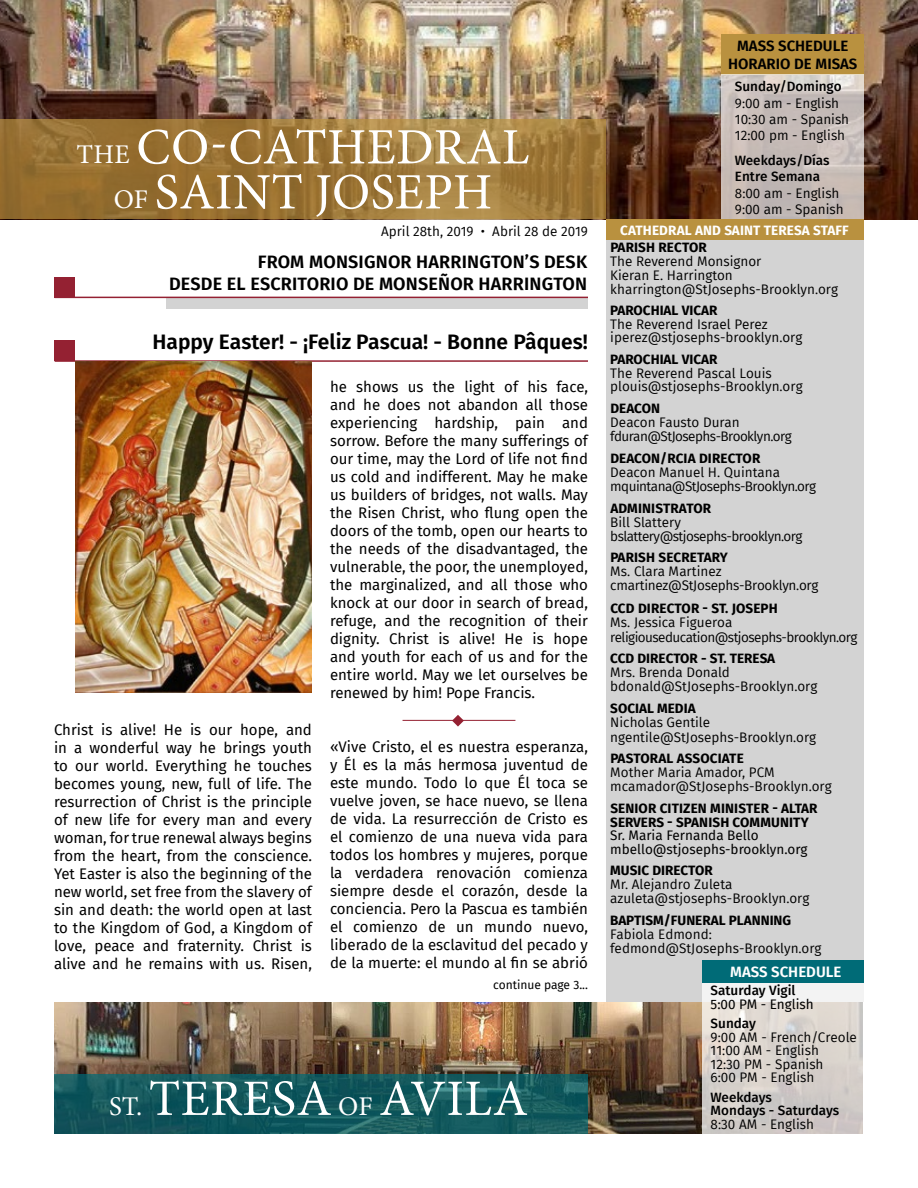
<style>
.page{position:relative;width:918px;height:1188px;background:#fff}
.page>*{position:absolute;margin:0;border:0;box-sizing:border-box;transform-origin:0 0}
.t1{font:51px/45px "Minion Pro";letter-spacing:.01em;color:#fff;text-align:center}
.t2{font:600 21px "Fira Sans";color:#000}
.t3{font:600 18px/21.6px "Fira Sans";letter-spacing:.01em;color:#000;text-align:right}
.t4{font:15px/18px "Fira Sans";color:#000;text-align:justify}
.t5{font:600 15px/18px "Fira Sans";color:#000;text-align:center}
.t6{font:600 15px "Fira Sans";color:#fff}
.t7{font:13.5px/13.8px "Fira Sans";color:#000}
.t8{font:700 13.5px/13.8px "Fira Sans";color:#000}
.t9{font:13.5px/14.1px "Fira Sans";letter-spacing:-.04em;color:#000}
.t10{font:500 13.5px/16.2px "Fira Sans";color:#000}
.t11{font:13.5px/13.8px "Fira Sans";color:#000}
.t12{font:13.5px/14.1px "Fira Sans";letter-spacing:-.02em;color:#000}
.t13{font:700 13.5px "Fira Sans";letter-spacing:.01em;color:#fff}
.t14{font:12px "Fira Sans";color:#000}
.s1{font-size:27px}
</style>
<div class="page">
<div style="left:166px;top:298px;width:422px;height:11px;background:#d3d3d3"></div>
<hr style="left:55px;top:297px;width:533px;height:1px;background:#942132">
<div style="left:55px;top:277px;width:20px;height:20px;background:#942132"></div>
<hr style="left:55px;top:360px;width:533px;height:2px;background:#942132">
<div style="left:55px;top:341px;width:20px;height:20px;background:#942132"></div>
<img style="left:0;top:0;width:918px;height:219px">
<div style="left:606px;top:238px;width:258px;height:764px;background:#d3d3d3"></div>
<svg style="left:0;top:120px;width:606px;height:99px;background:#9d7738"></svg>
<div style="left:606px;top:219px;width:258px;height:20px;background:#b9913f"></div>
<div style="left:721px;top:34px;width:143px;height:40px;background:#b9913f"></div>
<svg style="left:721px;top:74px;width:143px;height:145px;background:#c8beba"></svg>
<img style="left:54px;top:1002px;width:648px;height:132px">
<svg style="left:54px;top:1075px;width:534px;height:59px;background:#14595e"></svg>
<svg style="left:702px;top:983px;width:162px;height:151px;background:#dbd5d1"></svg>
<div style="left:702px;top:960px;width:162px;height:23px;background:#006b77"></div>
<svg style="left:452px;top:715px;width:12px;height:12px"></svg>
<hr style="left:403px;top:720px;width:112px;height:1px;background:#942132">
<img style="left:75px;top:362px;width:237px;height:330px">
<h1 class="t1" style="left:77px;top:125px;width:454px"><span class="s1">THE</span> CO-CATHEDRAL<br><span class="s1">OF</span> SAINT JOSEPH</h1>
<p class="t7" style="left:381px;top:224px;width:208px">April 28th, 2019 • Abril 28 de 2019</p>
<p class="t3" style="left:169px;top:250px;width:420px">FROM MONSIGNOR HARRINGTON’S DESK<br>DESDE EL ESCRITORIO DE MONSEÑOR HARRINGTON</p>
<h2 class="t2" style="left:153px;top:324px;width:437px">Happy Easter! - ¡Feliz Pascua! - Bonne Pâques!</h2>
<p class="t4" style="left:54px;top:721px;width:260px">Christ is alive! He is our hope, and in a wonderful way he brings youth to our world. Everything he touches becomes young, new, full of life. The resurrection of Christ is the principle of new life for every man and every woman, for true renewal always begins from the heart, from the conscience.<br>Yet Easter is also the beginning of the new world, set free from the slavery of sin and death: the world open at last to the Kingdom of God, a Kingdom of love, peace and fraternity. Christ is alive and he remains with us. Risen,</p>
<p class="t4" style="left:330px;top:377px;width:260px">he shows us the light of his face, and he does not abandon all those experiencing hardship, pain and sorrow. Before the many sufferings of our time, may the Lord of life not find us cold and indifferent. May he make us builders of bridges, not walls. May the Risen Christ, who flung open the doors of the tomb, open our hearts to the needs of the disadvantaged, the vulnerable, the poor, the unemployed, the marginalized, and all those who knock at our door in search of bread, refuge, and the recognition of their dignity. Christ is alive! He is hope and youth for each of us and for the entire world. May we let ourselves be renewed by him! Pope Francis.</p>
<p class="t4" style="left:330px;top:737px;width:260px">«Vive Cristo, el es nuestra esperanza, y Él es la más hermosa juventud de este mundo. Todo lo que Él toca se vuelve joven, se hace nuevo, se llena de vida. La resurrección de Cristo es el comienzo de una nueva vida para todos los hombres y mujeres, porque la verdadera renovación comienza siempre desde el corazón, desde la conciencia. Pero la Pascua es también el comienzo de un mundo nuevo, liberado de la esclavitud del pecado y de la muerte: el mundo al fin se abrió</p>
<p class="t14" style="left:493px;top:975px;width:96px">continue page 3...</p>
<h1 class="t1" style="left:109px;top:1076px;width:420px"><span class="s1">ST.</span> TERESA <span class="s1">OF</span> AVILA</h1>
<p class="t5" style="left:728px;top:36px;width:131px">MASS SCHEDULE<br>HORARIO DE MISAS</p>
<p class="t10" style="left:735px;top:78px;width:108px">Sunday/Domingo</p>
<p class="t7" style="left:735px;top:94px;width:116px;line-height:16.2px">9:00 am - English<br>10:30 am - Spanish<br>12:00 pm - English</p>
<p class="t10" style="left:735px;top:152px;width:96px">Weekdays/Días<br>Entre Semana</p>
<p class="t7" style="left:735px;top:184px;width:110px;line-height:16.2px">8:00 am - English<br>9:00 am - Spanish</p>
<p class="t13" style="left:620px;top:219px;width:230px">CATHEDRAL AND SAINT TERESA STAFF</p>
<p class="t8" style="left:610px;top:240px;width:98px">PARISH RECTOR</p>
<p class="t7" style="left:610px;top:254px;width:229px">The Reverend Monsignor<br>Kieran E. Harrington kharrington@StJosephs-Brooklyn.org</p>
<p class="t8" style="left:610px;top:302px;width:109px">PAROCHIAL VICAR</p>
<p class="t7" style="left:610px;top:317px;width:194px">The Reverend Israel Perez iperez@stjosephs-brooklyn.org</p>
<p class="t8" style="left:610px;top:351px;width:109px">PAROCHIAL VICAR</p>
<p class="t7" style="left:610px;top:366px;width:194px">The Reverend Pascal Louis plouis@stjosephs-Brooklyn.org</p>
<p class="t8" style="left:610px;top:400px;width:51px">DEACON</p>
<p class="t9" style="left:610px;top:415px;width:183px">Deacon Fausto Duran fduran@StJosephs-Brooklyn.org</p>
<p class="t8" style="left:610px;top:450px;width:152px">DEACON/RCIA DIRECTOR</p>
<p class="t9" style="left:610px;top:465px;width:207px">Deacon Manuel H. Quintana mquintana@StJosephs-Brooklyn.org</p>
<p class="t8" style="left:610px;top:500px;width:102px">ADMINISTRATOR</p>
<p class="t9" style="left:610px;top:515px;width:194px">Bill Slattery bslattery@stjosephs-brooklyn.org</p>
<p class="t8" style="left:610px;top:550px;width:119px">PARISH SECRETARY</p>
<p class="t12" style="left:610px;top:564px;width:210px">Ms. Clara Martinez cmartinez@StJosephs-Brooklyn.org</p>
<p class="t8" style="left:610px;top:600px;width:169px">CCD DIRECTOR - ST. JOSEPH</p>
<p class="t9" style="left:610px;top:615px;width:249px;line-height:14.5px">Ms. Jessica Figueroa religiouseducation@stjosephs-brooklyn.org</p>
<p class="t8" style="left:610px;top:651px;width:166px">CCD DIRECTOR - ST. TERESA</p>
<p class="t7" style="left:610px;top:665px;width:209px">Mrs. Brenda Donald bdonald@StJosephs-Brooklyn.org</p>
<p class="t8" style="left:610px;top:701px;width:87px">SOCIAL MEDIA</p>
<p class="t7" style="left:610px;top:715px;width:207px;line-height:14.2px">Nicholas Gentile ngentile@StJosephs-Brooklyn.org</p>
<p class="t8" style="left:610px;top:751px;width:135px">PASTORAL ASSOCIATE</p>
<p class="t7" style="left:610px;top:765px;width:223px">Mother Maria Amador, PCM mcamador@StJosephs-Brooklyn.org</p>
<p class="t8" style="left:610px;top:800px;width:209px">SENIOR CITIZEN MINISTER - ALTAR<br>SERVERS - SPANISH COMMUNITY</p>
<p class="t11" style="left:610px;top:828px;width:199px">Sr. Maria Fernanda Bello mbello@stjosephs-brooklyn.org</p>
<p class="t8" style="left:610px;top:863px;width:104px">MUSIC DIRECTOR</p>
<p class="t7" style="left:610px;top:877px;width:201px">Mr. Alejandro Zuleta azuleta@stjosephs-Brooklyn.org</p>
<p class="t8" style="left:610px;top:912px;width:183px">BAPTISM/FUNERAL PLANNING</p>
<p class="t7" style="left:610px;top:927px;width:213px">Fabiola Edmond: fedmond@StJosephs-Brooklyn.org</p>
<p class="t6" style="left:730px;top:960px;width:113px">MASS SCHEDULE</p>
<p class="t10" style="left:711px;top:982px;width:86px">Saturday Vigil</p>
<p class="t11" style="left:711px;top:997px;width:105px">5:00 PM - English</p>
<p class="t10" style="left:711px;top:1015px;width:47px">Sunday</p>
<p class="t7" style="left:711px;top:1030px;width:148px">9:00 AM - French/Creole<br>11:00 AM - English<br>12:30 PM - Spanish<br>6:00 PM - English</p>
<p class="t10" style="left:711px;top:1090px;width:130px;line-height:13.5px">Weekdays<br>Mondays - Saturdays</p>
<p class="t7" style="left:711px;top:1117px;width:105px">8:30 AM - English</p>
</div>
